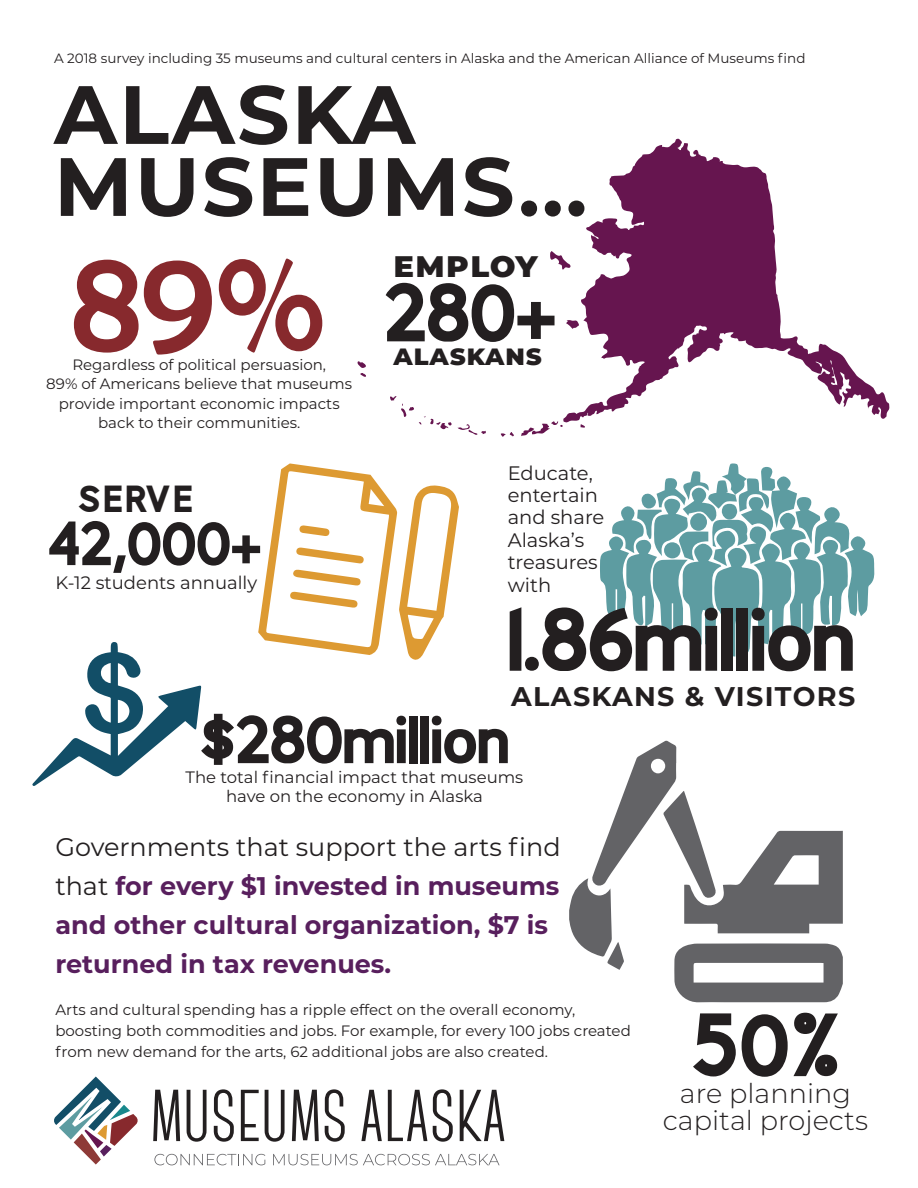
<style>
.page{position:relative;width:918px;height:1188px;background:#fff}
.page>*{position:absolute;margin:0;border:0;box-sizing:border-box;transform-origin:0 0}
.t1{font:150px "Berlin Sans FB";color:#87292d}
.t2{font:700 89.7px "Berlin X";color:#231f20}
.t3{font:700 89.4px "Berlin X";color:#231f20}
.t4{font:700 82.5px "Montserrat";letter-spacing:.025em;color:#231f20}
.t5{font:700 82.5px "Berlin X";color:#231f20}
.t6{font:700 67.5px "Berlin X";color:#231f20}
.t7{font:700 62.4px "Berlin X";color:#231f20}
.t8{font:700 37.5px "Berlin X";letter-spacing:.1em;color:#231f20}
.t9{font:800 36px "Montserrat";letter-spacing:.025em;color:#231f20}
.t10{font:800 28.5px "Montserrat";letter-spacing:.025em;color:#231f20}
.t11{font:300 27.15px "Montserrat";color:#231f20}
.t12{font:700 27px "Montserrat";letter-spacing:.05em;color:#231f20}
.t13{font:700 25.5px/39px "Montserrat";color:#581f5d}
.t14{font:19.5px/22.4px "Montserrat";color:#231f20}
.t15{font:18px "Montserrat";color:#231f20}
.t16{font:16.5px "Montserrat";color:#231f20}
.t17{font:15px/21px "Montserrat";color:#231f20}
.t18{font:13.5px "Montserrat";color:#231f20}
.s1{font-weight:400;color:#231f20}
</style>
<div class="page">
<svg style="left:600px;top:463px;width:275px;height:194px"></svg>
<svg style="left:357px;top:361px;width:9px;height:16px"></svg>
<svg style="left:390px;top:396px;width:96px;height:39px"></svg>
<svg style="left:501px;top:421px;width:62px;height:16px"></svg>
<svg style="left:580px;top:424px;width:5px;height:4px"></svg>
<svg style="left:563px;top:139px;width:326px;height:283px"></svg>
<svg style="left:566px;top:320px;width:13px;height:9px"></svg>
<svg style="left:550px;top:251px;width:21px;height:19px"></svg>
<svg style="left:569px;top:740px;width:274px;height:263px"></svg>
<svg style="left:258px;top:463px;width:201px;height:197px"></svg>
<svg style="left:32px;top:642px;width:169px;height:144px"></svg>
<svg style="left:54px;top:1077px;width:84px;height:88px"></svg>
<svg style="left:153px;top:1090px;width:27px;height:51px"></svg>
<svg style="left:187px;top:1090px;width:20px;height:52px"></svg>
<svg style="left:214px;top:1089px;width:20px;height:53px"></svg>
<svg style="left:241px;top:1090px;width:18px;height:51px"></svg>
<svg style="left:265px;top:1090px;width:20px;height:52px"></svg>
<svg style="left:292px;top:1090px;width:27px;height:51px"></svg>
<svg style="left:325px;top:1089px;width:20px;height:53px"></svg>
<svg style="left:361px;top:1090px;width:21px;height:51px"></svg>
<svg style="left:388px;top:1090px;width:39px;height:51px"></svg>
<svg style="left:433px;top:1089px;width:20px;height:53px"></svg>
<svg style="left:460px;top:1090px;width:44px;height:51px"></svg>
<svg style="left:154px;top:1154px;width:111px;height:11px"></svg>
<svg style="left:273px;top:1154px;width:227px;height:11px"></svg>
<p class="t18" style="left:54px;top:49px;width:753px">A 2018 survey including 35 museums and cultural centers in Alaska and the American Alliance of Museums find</p>
<p class="t4" style="left:54px;top:55px;width:363px">ALASKA</p>
<p class="t4" style="left:54px;top:127px;width:535px">MUSEUMS...</p>
<p class="t1" style="left:73px;top:216px;width:255px">89%</p>
<p class="t17" style="left:72px;top:354px;width:255px">Regardless of political persuasion,</p>
<p class="t17" style="left:46px;top:373px;width:307px">89% of Americans believe that museums</p>
<p class="t17" style="left:59px;top:393px;width:282px;line-height:19.5px;text-align:center">provide important economic impacts back to their communities.</p>
<p class="t8" style="left:78px;top:478px;width:116px">SERVE</p>
<p class="t7" style="left:48px;top:509px;width:215px">42,000+</p>
<p class="t15" style="left:56px;top:570px;width:203px">K-12 students annually</p>
<p class="t9" style="left:393px;top:238px;width:146px">employ</p>
<p class="t5" style="left:384px;top:267px;width:174px">280+</p>
<p class="t10" style="left:393px;top:334px;width:150px">alaskans</p>
<p class="t14" style="left:508px;top:461px;width:87px">Educate,</p>
<p class="t14" style="left:508px;top:483px;width:98px">entertain and share</p>
<p class="t14" style="left:508px;top:528px;width:78px">Alaska’s</p>
<p class="t14" style="left:508px;top:550px;width:92px">treasures with</p>
<p class="t2" style="left:508px;top:589px;width:348px">1.86million</p>
<p class="t12" style="left:511px;top:676px;width:346px">ALASKANS &amp; VISITORS</p>
<p class="t6" style="left:200px;top:702px;width:311px">$280million</p>
<p class="t16" style="left:186px;top:765px;width:339px">The total financial impact that museums</p>
<p class="t16" style="left:226px;top:785px;width:258px">have on the economy in Alaska</p>
<p class="t13" style="left:55px;top:826px;width:507px"><span class="s1">Governments that support the arts find that</span> for every $1 invested in museums and other cultural organization, $7 is returned in tax revenues.</p>
<p class="t17" style="left:55px;top:999px;width:577px">Arts and cultural spending has a ripple effect on the overall economy, boosting both commodities and jobs. For example, for every 100 jobs created from new demand for the arts, 62 additional jobs are also created.</p>
<p class="t3" style="left:691px;top:995px;width:150px">50%</p>
<p class="t11" style="left:680px;top:1075px;width:173px">are planning</p>
<p class="t11" style="left:663px;top:1102px;width:207px">capital projects</p>
</div>
